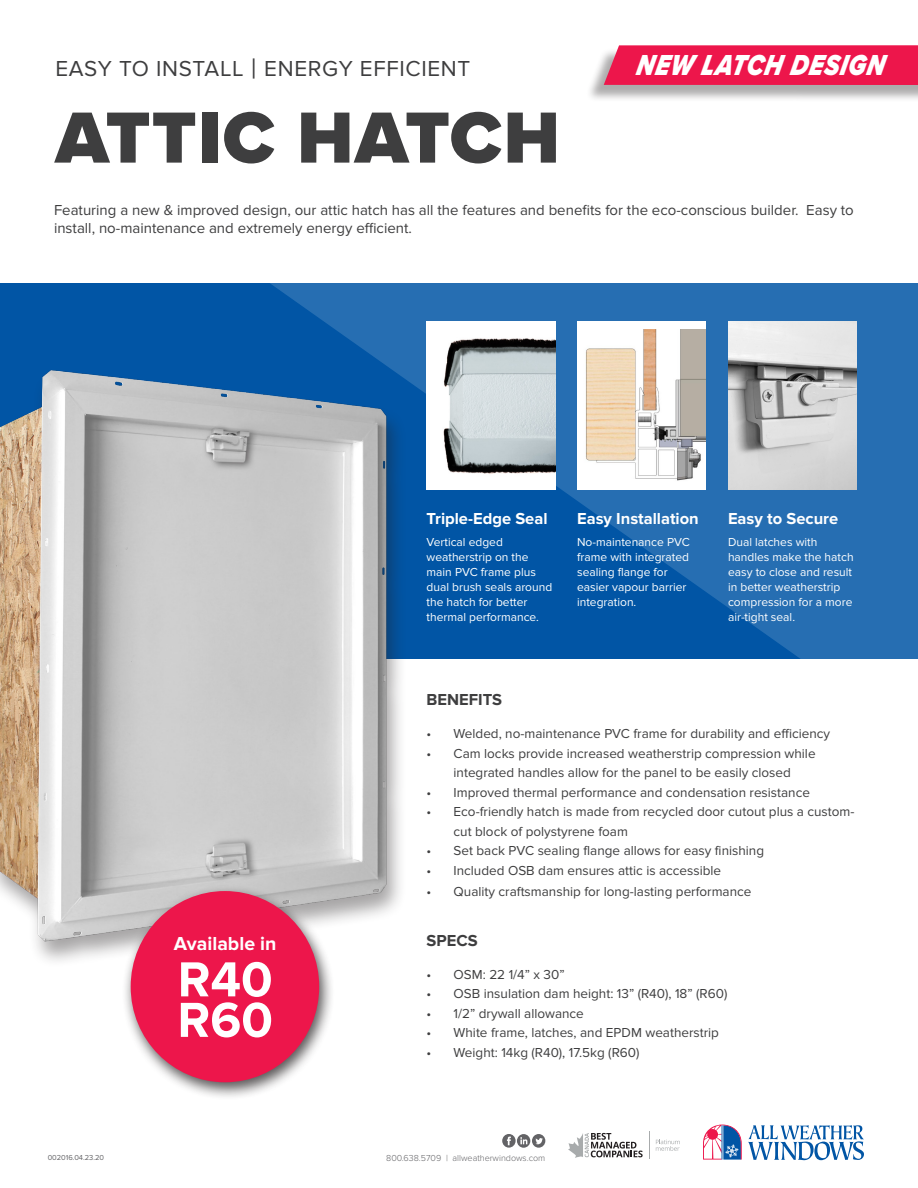
<style>
.page{position:relative;width:918px;height:1188px;background:#fff}
.page>*{position:absolute;margin:0;border:0;box-sizing:border-box;transform-origin:0 0}
.Section_heading{font:900 75px "Proxima Nova";letter-spacing:.02em;color:#3e3e3f}
.Feature_Text{font:700 51px "Proxima Nova";color:#fff}
.t1{font:italic 900 30px "Proxima Nova";color:#fff;scale:.8 1}
.Section_Tab{font:22.5px "Proxima Nova";letter-spacing:.03em;color:#3e3e3f}
.Feature_Text-2{font:700 19.5px "Proxima Nova";color:#fff}
.Feature_Title_Doors{font:700 16.5px "Proxima Nova";color:#fff}
.Level_1_Dark{font:700 16.5px "Proxima Nova";color:#3e3e3f}
.t2{font:15px/18px "Proxima Nova";color:#3e3e3f}
.t3{font:13.5px/19.5px "Proxima Nova";color:#3e3e3f;text-align:center}
.Feature_Text-3{font:12px/15px "Proxima Nova";color:#fff}
.t4{font:300 9px "Proxima Nova";color:#636366}
.t5{font:7.5px "Proxima Nova";color:#636366}
.s1{font-size:28.5px}
</style>
<div class="page">
<div style="left:0;top:283px;width:918px;height:375px;background:#0155a5"></div>
<svg style="left:270px;top:283px;width:648px;height:376px;fill:#266eb2"></svg>
<img style="left:427px;top:322px;width:128px;height:168px">
<img style="left:0;top:357px;width:411px;height:604px">
<img style="left:728px;top:322px;width:129px;height:168px">
<div style="left:122px;top:885px;width:212px;height:215px;background:#231f20;opacity:.75"></div>
<div style="left:131px;top:891px;width:188px;height:191px;background:#ed164b;border-radius:50%"></div>
<div style="left:577px;top:322px;width:129px;height:168px;background:#fff"></div>
<img style="left:585px;top:329px;width:121px;height:152px">
<div style="left:586px;top:47px;width:332px;height:55px;background:#231f20;opacity:.37"></div>
<div style="left:604px;top:45px;width:314px;height:40px;background:#ed164b"></div>
<svg style="left:748px;top:1125px;width:116px;height:35px"></svg>
<svg style="left:703px;top:1124px;width:39px;height:36px"></svg>
<hr style="left:722px;top:1125px;width:1px;height:35px;background:#0155a5">
<svg style="left:502px;top:1134px;width:43px;height:14px"></svg>
<svg style="left:568px;top:1133px;width:75px;height:25px"></svg>
<svg style="left:656px;top:1139px;width:24px;height:12px"></svg>
<svg style="left:649px;top:1131px;width:1px;height:28px"></svg>
<p class="Section_Tab" style="left:56px;top:56px;width:416px">EASY TO INSTALL <span class="s1">|</span> ENERGY EFFICIENT</p>
<p class="Section_heading" style="left:56px;top:82px;width:506px">ATTIC HATCH</p>
<p class="t1" style="left:635px;top:43px;width:322px">NEW LATCH DESIGN</p>
<p class="t2" style="left:54px;top:201px;width:801px">Featuring a new &amp; improved design, our attic hatch has all the features and benefits for the eco-conscious builder. Easy to install, no-maintenance and extremely energy efficient.</p>
<p class="Feature_Text-2" style="left:174px;top:934px;width:104px">Available in</p>
<p class="Feature_Text" style="left:178px;top:956px;width:96px">R40</p>
<p class="Feature_Text" style="left:177px;top:997px;width:97px">R60</p>
<p class="Feature_Title_Doors" style="left:427px;top:511px;width:122px">Triple-Edge Seal</p>
<p class="Feature_Text-3" style="left:427px;top:535px;width:127px">Vertical edged weatherstrip on the main PVC frame plus dual brush seals around the hatch for better thermal performance.</p>
<p class="Feature_Title_Doors" style="left:577px;top:511px;width:123px">Easy Installation</p>
<p class="Feature_Text-3" style="left:577px;top:535px;width:114px">No-maintenance PVC frame with integrated sealing flange for easier vapour barrier integration.</p>
<p class="Feature_Title_Doors" style="left:728px;top:511px;width:112px">Easy to Secure</p>
<p class="Feature_Text-3" style="left:728px;top:535px;width:127px">Dual latches with handles make the hatch easy to close and result in better weatherstrip compression for a more air-tight seal.</p>
<p class="Level_1_Dark" style="left:427px;top:692px;width:77px">BENEFITS</p>
<p class="t3" style="left:427px;top:724px;width:405px">• Welded, no-maintenance PVC frame for durability and efficiency</p>
<p class="t3" style="left:427px;top:744px;width:391px">• Cam locks provide increased weatherstrip compression while integrated handles allow for the panel to be easily closed</p>
<p class="t3" style="left:427px;top:783px;width:385px">• Improved thermal performance and condensation resistance</p>
<p class="t3" style="left:454px;top:802px;width:402px;text-align:left;text-indent:-27px">• Eco-friendly hatch is made from recycled door cutout plus a custom&shy;cut block of polystyrene foam</p>
<p class="t3" style="left:427px;top:841px;width:339px">• Set back PVC sealing flange allows for easy finishing</p>
<p class="t3" style="left:427px;top:861px;width:296px">• Included OSB dam ensures attic is accessible</p>
<p class="t3" style="left:427px;top:882px;width:326px">• Quality craftsmanship for long-lasting performance</p>
<p class="Level_1_Dark" style="left:427px;top:933px;width:53px">SPECS</p>
<p class="t3" style="left:427px;top:965px;width:140px">• OSM: 22 1/4” x 30”</p>
<p class="t3" style="left:427px;top:984px;width:302px">• OSB insulation dam height: 13” (R40), 18” (R60)</p>
<p class="t3" style="left:427px;top:1004px;width:159px">• 1/2” drywall allowance</p>
<p class="t3" style="left:427px;top:1023px;width:294px">• White frame, latches, and EPDM weatherstrip</p>
<p class="t3" style="left:427px;top:1043px;width:214px">• Weight: 14kg (R40), 17.5kg (R60)</p>
<p class="t5" style="left:48px;top:1153px;width:58px">002016.04.23.20</p>
<p class="t4" style="left:386px;top:1154px;width:161px">800.638.5709 | allweatherwindows.com</p>
</div>
